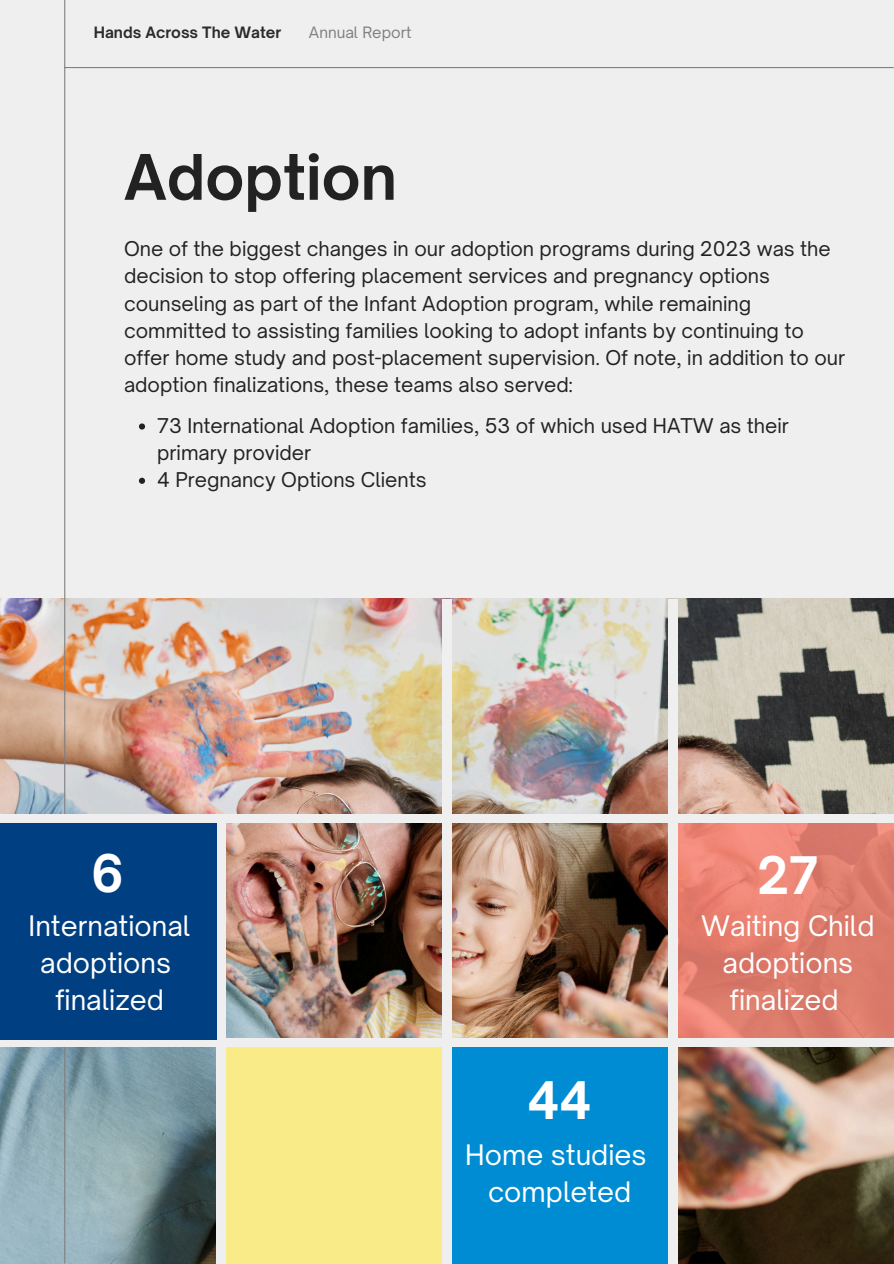
<style>
.page{position:relative;width:894px;height:1264px;background:#fff}
.page>*{position:absolute;margin:0;border:0;box-sizing:border-box;transform-origin:0 0}
.t1{font:700 60px "Open Sauce One";color:#222}
.t2{font:700 49.5px "Open Sauce One";color:#fff}
.t3{font:27px/37.2px "Open Sauce One";color:#fff;text-align:center}
.t4{font:19.5px/27.2px "Open Sauce One";color:#222}
.t5{font:700 15px "Open Sauce One";color:#2b2b2b}
.t6{font:15px "Open Sauce One";color:#808080}
</style>
<div class="page">
<div style="left:0;top:0;width:893px;height:1263px;background:#efefef"></div>
<img style="left:0;top:598px;width:893px;height:665px">
<hr style="left:64px;top:0;width:1px;height:1263px;background:#808080">
<hr style="left:64px;top:67px;width:829px;height:1px;background:#808080">
<div style="left:451px;top:1046px;width:216px;height:217px;background:#008cd3"></div>
<div style="left:226px;top:1046px;width:216px;height:217px;background:#faeb89"></div>
<svg style="left:676px;top:822px;width:217px;height:216px;background:#e28071"></svg>
<div style="left:667px;top:598px;width:9px;height:665px;background:#efefef"></div>
<div style="left:442px;top:598px;width:9px;height:665px;background:#efefef"></div>
<div style="left:217px;top:814px;width:9px;height:449px;background:#efefef"></div>
<div style="left:0;top:813px;width:893px;height:9px;background:#efefef"></div>
<div style="left:0;top:1038px;width:893px;height:8px;background:#efefef"></div>
<svg style="left:139px;top:423px;width:6px;height:6px"></svg>
<svg style="left:139px;top:477px;width:6px;height:7px"></svg>
<div style="left:0;top:822px;width:217px;height:217px;background:#004082"></div>
<p class="t5" style="left:94px;top:23px;width:189px">Hands Across The Water</p>
<h4 class="t6" style="left:309px;top:23px;width:104px">Annual Report</h4>
<p class="t1" style="left:124px;top:140px;width:274px">Adoption</p>
<p class="t4" style="left:124px;top:235px;width:722px">One of the biggest changes in our adoption programs during 2023 was the decision to stop offering placement services and pregnancy options counseling as part of the Infant Adoption program, while remaining committed to assisting families looking to adopt infants by continuing to offer home study and post-placement supervision. Of note, in addition to our adoption finalizations, these teams also served:</p>
<h1 class="t4" style="left:157px;top:412px;width:633px">73 International Adoption families, 53 of which used HATW as their primary provider</h1>
<h3 class="t4" style="left:157px;top:466px;width:271px">4 Pregnancy Options Clients</h3>
<p class="t2" style="left:91px;top:842px;width:34px">6</p>
<p class="t3" style="left:29px;top:906px;width:163px">International adoptions finalized</p>
<h2 class="t2" style="left:527px;top:1068px;width:66px">44</h2>
<p class="t3" style="left:465px;top:1136px;width:183px">Home studies completed</p>
<p class="t2" style="left:757px;top:844px;width:63px">27</p>
<p class="t3" style="left:701px;top:906px;width:175px">Waiting Child adoptions finalized</p>
</div>
